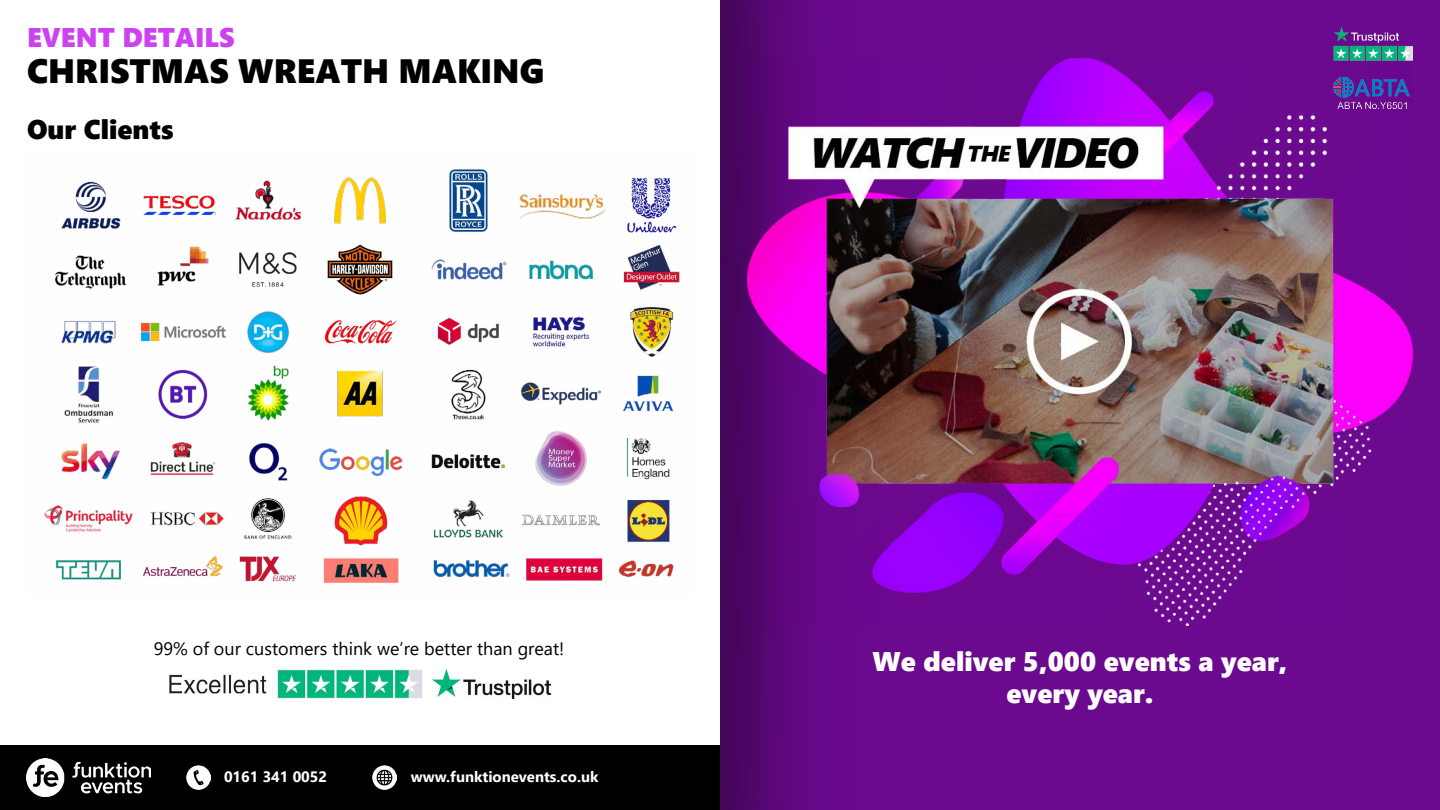
<style>
.page{position:relative;width:1440px;height:810px;background:#fff}
.page>*{position:absolute;margin:0;border:0;box-sizing:border-box;transform-origin:0 0}
.t1{font:33.75px "Segoe UI Black";color:#000}
.t2{font:27px/32.4px "Segoe UI Black";color:#fff;text-align:center}
.t3{font:27px "Segoe UI Black";color:#cc42f2}
.t4{font:27px "Segoe UI Black";color:#000}
.t5{font:18px "Segoe UI";color:#000}
.t6{font:700 15px "Segoe UI";color:#fff}
</style>
<div class="page">
<svg style="left:720px;top:0;width:720px;height:810px;background:#650887"></svg>
<img style="left:1334px;top:27px;width:79px;height:31px">
<div style="left:0;top:746px;width:720px;height:64px;background:#000"></div>
<img style="left:27px;top:759px;width:123px;height:38px">
<img style="left:186px;top:766px;width:24px;height:24px">
<img style="left:372px;top:766px;width:25px;height:24px">
<img style="left:44px;top:169px;width:636px;height:414px">
<img style="left:169px;top:669px;width:383px;height:29px">
<img style="left:747px;top:58px;width:666px;height:567px">
<h2 class="t3" style="left:27px;top:18px;width:209px">EVENT DETAILS</h2>
<h1 class="t1" style="left:27px;top:46px;width:519px">CHRISTMAS WREATH MAKING</h1>
<h2 class="t4" style="left:27px;top:110px;width:148px">Our Clients</h2>
<p class="t5" style="left:154px;top:632px;width:412px">99% of our customers think we’re better than great!</p>
<p class="t6" style="left:224px;top:762px;width:105px">0161 341 0052</p>
<p class="t6" style="left:411px;top:762px;width:189px">www.funktionevents.co.uk</p>
<h2 class="t2" style="left:873px;top:643px;width:416px">We deliver 5,000 events a year, every year.</h2>
</div>
